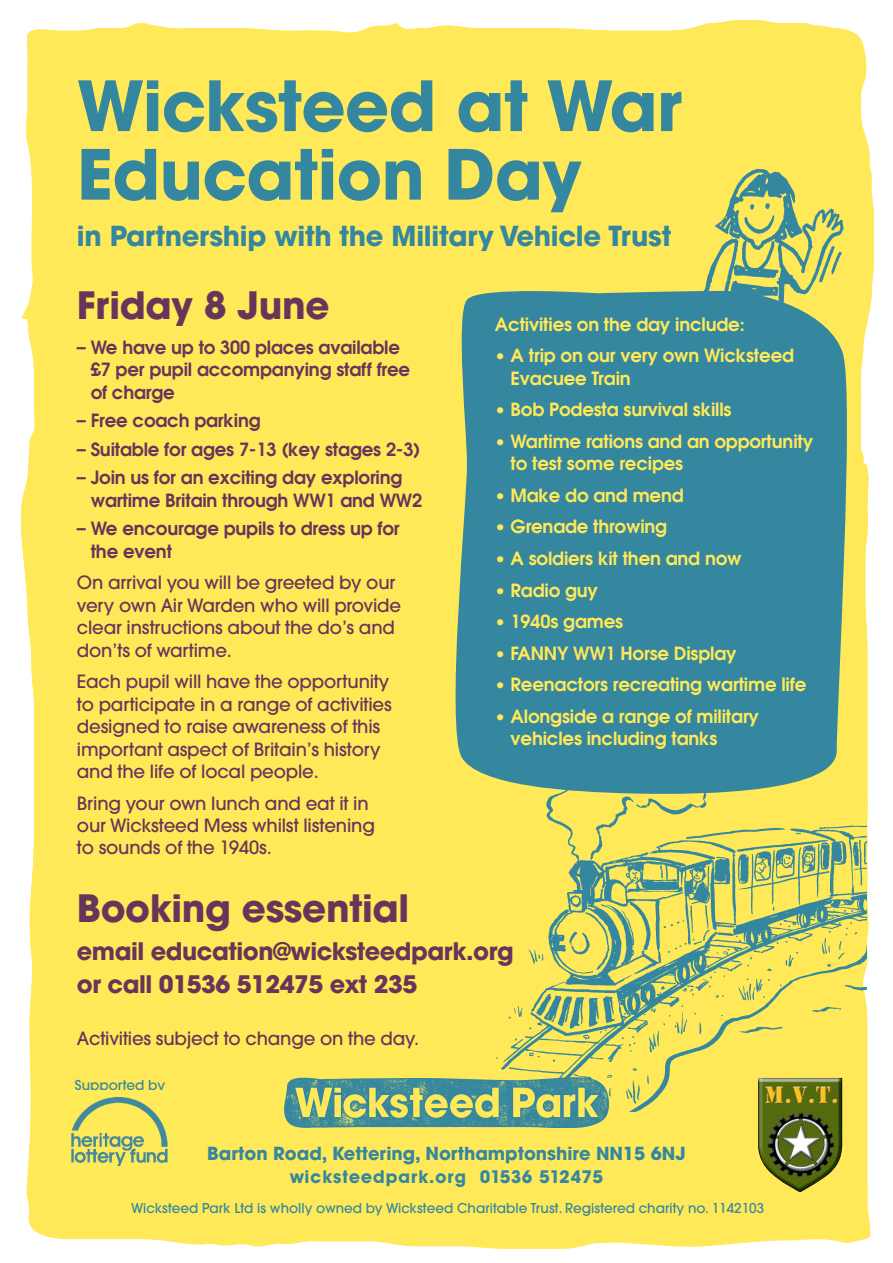
<style>
.page{position:relative;width:893px;height:1263px;background:#fff}
.page>*{position:absolute;margin:0;border:0;box-sizing:border-box;transform-origin:0 0}
.t1{font:700 68.55px "Avant Garde";letter-spacing:-.01em;color:#35879f}
.t2{font:700 37.35px "Avant Garde";letter-spacing:-.01em;color:#65365a}
.t3{font:700 27.45px "Avant Garde";letter-spacing:-.01em;color:#35879f}
.t4{font:700 24px "Avant Garde";letter-spacing:-.02em;color:#65365a}
.t5{font:500 18.15px/22.5px "Avant Garde";letter-spacing:-.01em;color:#65365a}
.t6{font:600 18.15px/22.5px "Avant Garde";letter-spacing:-.01em;color:#ffe958}
.t7{font:600 18.15px/22.5px "Avant Garde";letter-spacing:-.01em;color:#65365a}
.t8{font:700 17.85px "Avant Garde";color:#35879f}
.t9{font:700 17.85px "Avant Garde IT Cby BT";letter-spacing:.06em;color:#35879f}
.t10{font:500 13.5px "Avant Garde";color:#35879f}
</style>
<div class="page">
<div style="left:21px;top:20px;width:853px;height:1229px;background:#ffe958"></div>
<img style="left:698px;top:159px;width:149px;height:126px">
<svg style="left:445px;top:285px;width:410px;height:510px;background:#489098"></svg>
<img style="left:758px;top:1111px;width:84px;height:81px">
<img style="left:60px;top:1091px;width:120px;height:88px">
<img style="left:495px;top:756px;width:372px;height:355px">
<div style="left:491px;top:957px;width:40px;height:39px;background:#ffe958"></div>
<svg style="left:609px;top:1078px;width:3px;height:49px"></svg>
<img style="left:285px;top:1078px;width:324px;height:50px">
<p class="t1" style="left:77px;top:61px;width:606px">Wicksteed at War</p>
<p class="t1" style="left:77px;top:130px;width:506px">Education Day</p>
<p class="t3" style="left:77px;top:218px;width:596px">in Partnership with the Military Vehicle Trust</p>
<p class="t2" style="left:77px;top:281px;width:254px">Friday 8 June</p>
<p class="t7" style="left:91px;top:336px;width:321px;text-indent:-14px">– We have up to 300 places available £7 per pupil accompanying staff free of charge</p>
<p class="t7" style="left:77px;top:409px;width:185px">– Free coach parking</p>
<p class="t7" style="left:77px;top:438px;width:345px">– Suitable for ages 7-13 (key stages 2-3)</p>
<p class="t7" style="left:91px;top:466px;width:333px;text-indent:-14px">– Join us for an exciting day exploring wartime Britain through WW1 and WW2</p>
<p class="t7" style="left:91px;top:517px;width:310px;text-indent:-14px">– We encourage pupils to dress up for the event</p>
<p class="t5" style="left:77px;top:571px;width:326px">On arrival you will be greeted by our very own Air Warden who will provide clear instructions about the do’s and don’ts of wartime.</p>
<p class="t5" style="left:77px;top:670px;width:316px">Each pupil will have the opportunity to participate in a range of activities designed to raise awareness of this important aspect of Britain’s history and the life of local people.</p>
<p class="t5" style="left:77px;top:792px;width:300px">Bring your own lunch and eat it in our Wicksteed Mess whilst listening to sounds of the 1940s.</p>
<p class="t2" style="left:77px;top:884px;width:334px">Booking essential</p>
<p class="t6" style="left:495px;top:313px;width:251px">Activities on the day include:</p>
<p class="t6" style="left:511px;top:344px;width:285px;text-indent:-16px">• A trip on our very own Wicksteed<br>Evacuee Train</p>
<p class="t6" style="left:495px;top:398px;width:238px">• Bob Podesta survival skills</p>
<p class="t6" style="left:511px;top:430px;width:304px;text-indent:-16px">• Wartime rations and an opportunity to test some recipes</p>
<p class="t6" style="left:495px;top:484px;width:190px">• Make do and mend</p>
<p class="t6" style="left:495px;top:515px;width:174px">• Grenade throwing</p>
<p class="t6" style="left:495px;top:547px;width:248px">• A soldiers kit then and now</p>
<p class="t6" style="left:495px;top:578px;width:105px">• Radio guy</p>
<p class="t6" style="left:495px;top:610px;width:130px">• 1940s games</p>
<p class="t6" style="left:495px;top:641px;width:243px">• FANNY WW1 Horse Display</p>
<p class="t6" style="left:495px;top:673px;width:313px">• Reenactors recreating wartime life</p>
<p class="t6" style="left:511px;top:704px;width:250px;text-indent:-16px">• Alongside a range of military vehicles including tanks</p>
<p class="t4" style="left:77px;top:936px;width:438px">email education@wicksteedpark.org</p>
<p class="t4" style="left:77px;top:969px;width:342px">or call 01536 512475 ext 235</p>
<p class="t5" style="left:77px;top:1027px;width:344px">Activities subject to change on the day.</p>
<p class="t10" style="left:75px;top:1077px;width:92px">Supported by</p>
<p class="t8" style="left:207px;top:1141px;width:480px">Barton Road, Kettering, Northamptonshire NN15 6NJ</p>
<p class="t10" style="left:131px;top:1200px;width:635px">Wicksteed Park Ltd is wholly owned by Wicksteed Charitable Trust. Registered charity no. 1142103</p>
<p class="t9" style="left:290px;top:1166px;width:314px">wicksteedpark.org 01536 512475</p>
</div>
